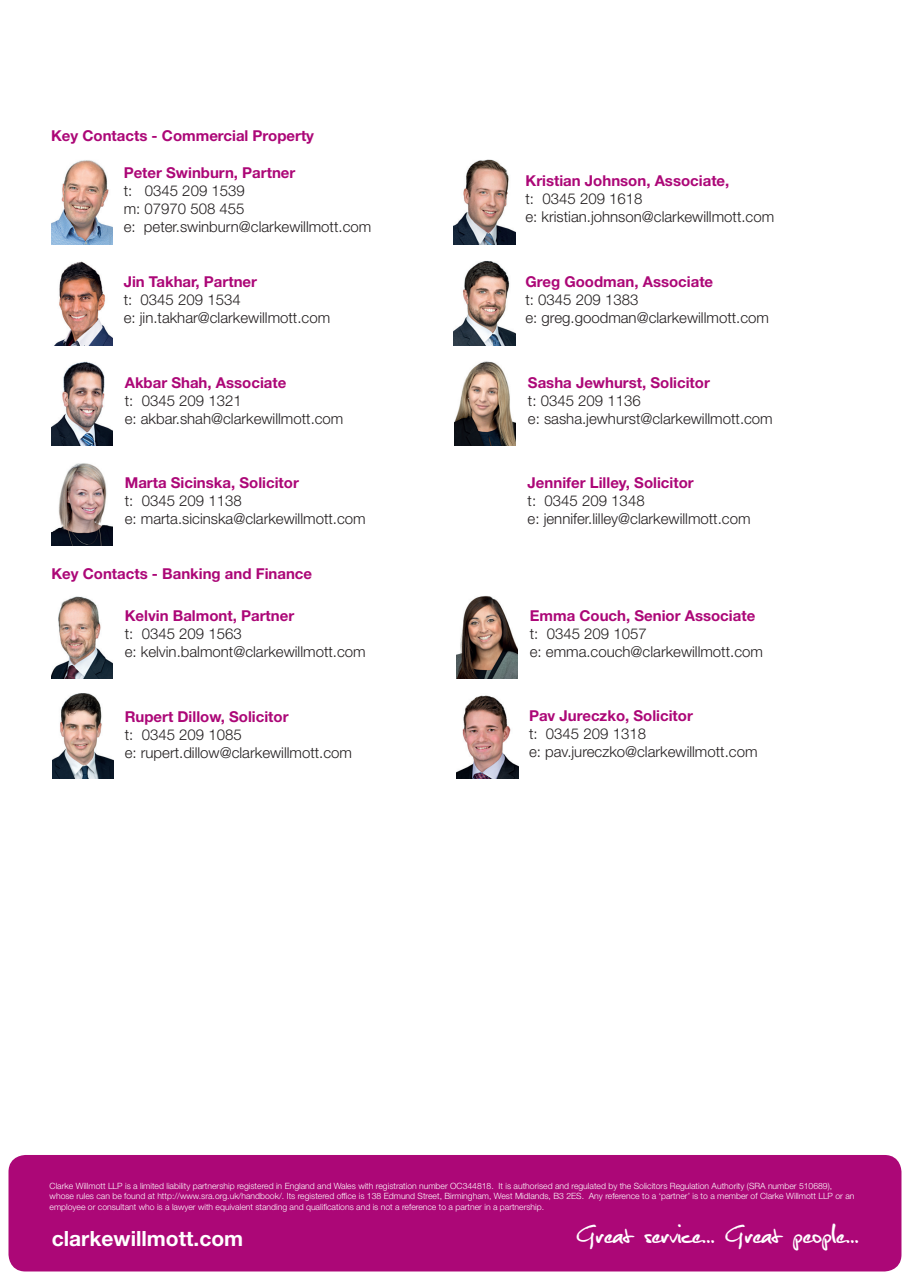
<style>
.page{position:relative;width:910px;height:1280px;background:#fff}
.page>*{position:absolute;margin:0;border:0;box-sizing:border-box;transform-origin:0 0}
.t1{font:36px "Christopherhand";color:#fff}
.t2{font:700 21px "Helvetica Neue LT Std";color:#fff}
.t3{font:300 15px/18px "Helvetica Neue LT Std";color:#231f20}
.t4{font:700 15px "Helvetica Neue LT Std";color:#ac0777}
.t5{font:300 8.7px/10.4px "Helvetica Neue LT Std";color:#fff}
</style>
<div class="page">
<img style="left:51px;top:463px;width:62px;height:83px">
<img style="left:51px;top:596px;width:62px;height:83px">
<img style="left:456px;top:596px;width:62px;height:83px">
<img style="left:456px;top:695px;width:62px;height:84px">
<img style="left:52px;top:694px;width:62px;height:85px">
<div style="left:9px;top:1155px;width:892px;height:116px;background:#ac0777;border-radius:17px"></div>
<img style="left:454px;top:361px;width:62px;height:84px">
<img style="left:51px;top:361px;width:62px;height:84px">
<img style="left:54px;top:261px;width:59px;height:84px">
<img style="left:51px;top:160px;width:62px;height:84px">
<img style="left:454px;top:261px;width:62px;height:84px">
<img style="left:454px;top:159px;width:62px;height:85px">
<p class="t4" style="left:51px;top:127px;width:265px">Key Contacts - Commercial Property</p>
<p class="t4" style="left:124px;top:164px;width:173px">Peter Swinburn, Partner</p>
<p class="t3" style="left:124px;top:182px;width:249px">t: 0345 209 1539<br>m: 07970 508 455<br>e: peter.swinburn@clarkewillmott.com</p>
<p class="t4" style="left:124px;top:273px;width:135px">Jin Takhar, Partner</p>
<p class="t3" style="left:124px;top:291px;width:208px">t: 0345 209 1534<br>e: jin.takhar@clarkewillmott.com</p>
<p class="t4" style="left:125px;top:373px;width:163px">Akbar Shah, Associate</p>
<p class="t3" style="left:125px;top:391px;width:220px">t: 0345 209 1321<br>e: akbar.shah@clarkewillmott.com</p>
<p class="t4" style="left:125px;top:473px;width:176px">Marta Sicinska, Solicitor</p>
<p class="t3" style="left:125px;top:491px;width:242px">t: 0345 209 1138<br>e: marta.sicinska@clarkewillmott.com</p>
<p class="t4" style="left:51px;top:564px;width:262px">Key Contacts - Banking and Finance</p>
<p class="t4" style="left:125px;top:607px;width:171px">Kelvin Balmont, Partner</p>
<p class="t3" style="left:125px;top:625px;width:242px">t: 0345 209 1563<br>e: kelvin.balmont@clarkewillmott.com</p>
<p class="t4" style="left:125px;top:707px;width:165px">Rupert Dillow, Solicitor</p>
<p class="t3" style="left:125px;top:725px;width:229px">t: 0345 209 1085<br>e: rupert.dillow@clarkewillmott.com</p>
<p class="t4" style="left:525px;top:172px;width:205px">Kristian Johnson, Associate,</p>
<p class="t3" style="left:525px;top:190px;width:250px">t: 0345 209 1618<br>e: kristian.johnson@clarkewillmott.com</p>
<p class="t4" style="left:525px;top:273px;width:189px">Greg Goodman, Associate</p>
<p class="t3" style="left:525px;top:291px;width:245px">t: 0345 209 1383<br>e: greg.goodman@clarkewillmott.com</p>
<p class="t4" style="left:528px;top:373px;width:183px">Sasha Jewhurst, Solicitor</p>
<p class="t3" style="left:528px;top:391px;width:246px">t: 0345 209 1136<br>e: sasha.jewhurst@clarkewillmott.com</p>
<p class="t4" style="left:528px;top:473px;width:168px">Jennifer Lilley, Solicitor</p>
<p class="t3" style="left:528px;top:491px;width:224px">t: 0345 209 1348<br>e: jennifer.lilley@clarkewillmott.com</p>
<p class="t4" style="left:530px;top:607px;width:227px">Emma Couch, Senior Associate</p>
<p class="t3" style="left:530px;top:625px;width:235px">t: 0345 209 1057<br>e: emma.couch@clarkewillmott.com</p>
<p class="t4" style="left:529px;top:707px;width:165px">Pav Jureczko, Solicitor</p>
<p class="t3" style="left:529px;top:725px;width:230px">t: 0345 209 1318<br>e: pav.jureczko@clarkewillmott.com</p>
<p class="t5" style="left:50px;top:1180px;width:806px">Clarke Willmott LLP is a limited liability partnership registered in England and Wales with registration number OC344818. It is authorised and regulated by the Solicitors Regulation Authority (SRA number 510689), whose rules can be found at http://www.sra.org.uk/handbook/. Its registered office is 138 Edmund Street, Birmingham, West Midlands, B3 2ES. Any reference to a ‘partner’ is to a member of Clarke Willmott LLP or an employee or consultant who is a lawyer with equivalent standing and qualifications and is not a reference to a partner in a partnership.</p>
<h2 class="t2" style="left:52px;top:1225px;width:193px">clarkewillmott.com</h2>
<h1 class="t1" style="left:577px;top:1220px;width:284px">Great service... Great people...</h1>
</div>
